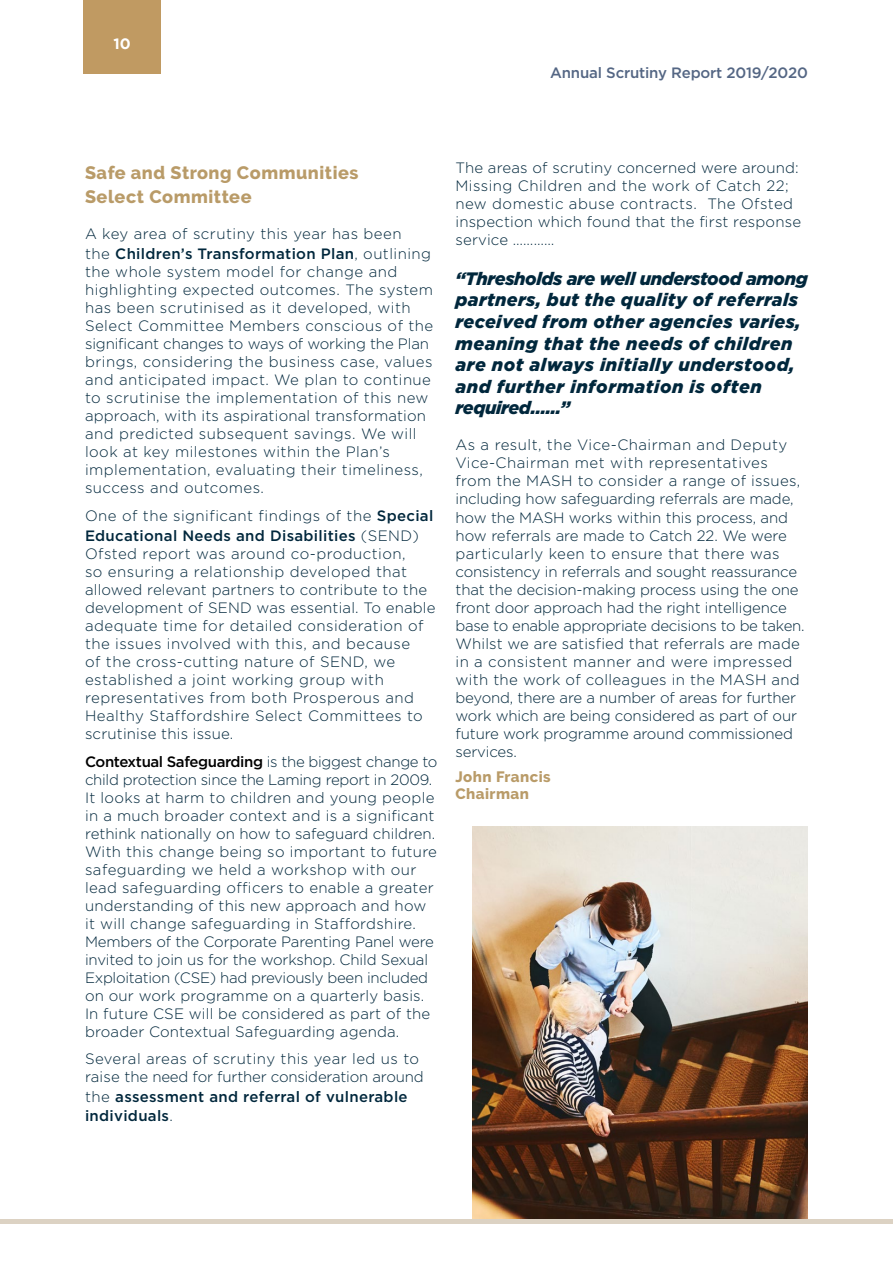
<style>
.page{position:relative;width:893px;height:1263px;background:#fff}
.page>*{position:absolute;margin:0;border:0;box-sizing:border-box;transform-origin:0 0}
.t1{font:italic 900 18px/21.6px "Gotham";letter-spacing:.02em;color:#00273c}
.t2{font:800 18px/24px "Raleway";letter-spacing:.03em;color:#b99b68}
.t3{font:300 15px/18px "Gotham";letter-spacing:.03em;color:#00273c}
.t4{font:300 15px/18px "Gotham";letter-spacing:.01em;color:#00273c}
.t5{font:300 15px/18px "Gotham";letter-spacing:-.01em;color:#00273c}
.t6{font:500 15px/19.5px "Gotham";letter-spacing:.02em;color:#00273c}
.t7{font:500 15px "Gotham";letter-spacing:-.01em;color:#546684}
.t8{font:800 15px/16.5px "Raleway";letter-spacing:.03em;color:#b99b68}
.t9{font:700 15px "Gotham";color:#fff}
.s1{font-weight:500}
.s2{font-weight:500;color:#000}
.s3{font-weight:300}
</style>
<div class="page">
<div style="left:84px;top:0;width:77px;height:74px;background:#c09a62"></div>
<img style="left:472px;top:826px;width:336px;height:393px">
<div style="left:0;top:1219px;width:893px;height:5px;background:#dcd2c3"></div>
<p class="t9" style="left:114px;top:35px;width:19px">10</p>
<p class="t7" style="left:550px;top:64px;width:259px">Annual Scrutiny Report 2019/2020</p>
<p class="t2" style="left:85px;top:161px;width:275px">Safe and Strong Communities<br>Select Committee</p>
<p class="t3" style="left:85px;top:224px;width:348px;line-height:19.5px">A key area of scrutiny this year has been<br>the <span class="s1">Children’s Transformation Plan</span>, outlining</p>
<p class="t3" style="left:85px;top:262px;width:350px">the whole system model for change and highlighting expected outcomes. The system has been scrutinised as it developed, with Select Committee Members conscious of the significant changes to ways of working the Plan brings, considering the business case, values and anticipated impact. We plan to continue to scrutinise the implementation of this new approach, with its aspirational transformation and predicted subsequent savings. We will look at key milestones within the Plan’s implementation, evaluating their timeliness, success and outcomes.</p>
<p class="t3" style="left:85px;top:506px;width:350px;line-height:19.5px">One of the significant findings of the <span class="s1">Special<br>Educational Needs and Disabilities</span> (SEND)</p>
<p class="t3" style="left:85px;top:544px;width:352px">Ofsted report was around co-production,<br>so ensuring a relationship developed that allowed relevant partners to contribute to the development of SEND was essential. To enable adequate time for detailed consideration of the issues involved with this, and because<br>of the cross-cutting nature of SEND, we established a joint working group with representatives from both Prosperous and Healthy Staffordshire Select Committees to scrutinise this issue.</p>
<p class="t4" style="left:85px;top:753px;width:354px"><span class="s2">Contextual Safeguarding</span> is the biggest change to child protection since the Laming report in 2009.<br>It looks at harm to children and young people in a much broader context and is a significant rethink nationally on how to safeguard children.<br>With this change being so important to future safeguarding we held a workshop with our lead safeguarding officers to enable a greater understanding of this new approach and how it will change safeguarding in Staffordshire.<br>Members of the Corporate Parenting Panel were invited to join us for the workshop. Child Sexual Exploitation (CSE) had previously been included on our work programme on a quarterly basis.<br>In future CSE will be considered as part of the broader Contextual Safeguarding agenda.</p>
<p class="t4" style="left:85px;top:1050px;width:340px">Several areas of scrutiny this year led us to raise the need for further consideration around</p>
<p class="t6" style="left:85px;top:1086px;width:324px"><span class="s3">the</span> assessment and referral of vulnerable individuals<span class="s3">.</span></p>
<p class="t4" style="left:455px;top:159px;width:347px">The areas of scrutiny concerned were around:<br>Missing Children and the work of Catch 22; new domestic abuse contracts. The Ofsted inspection which found that the first response service …………</p>
<p class="t1" style="left:455px;top:267px;width:354px">“Thresholds are well understood among partners, but the quality of referrals received from other agencies varies, meaning that the needs of children are not always initially understood, and further information is often required…...”</p>
<p class="t5" style="left:455px;top:436px;width:350px">As a result, the Vice-Chairman and Deputy Vice-Chairman met with representatives from the MASH to consider a range of issues, including how safeguarding referrals are made, how the MASH works within this process, and how referrals are made to Catch 22. We were particularly keen to ensure that there was consistency in referrals and sought reassurance that the decision-making process using the one front door approach had the right intelligence base to enable appropriate decisions to be taken.<br>Whilst we are satisfied that referrals are made in a consistent manner and were impressed with the work of colleagues in the MASH and beyond, there are a number of areas for further work which are being considered as part of our future work programme around commissioned services.</p>
<p class="t8" style="left:455px;top:769px;width:97px">John Francis<br>Chairman</p>
</div>
